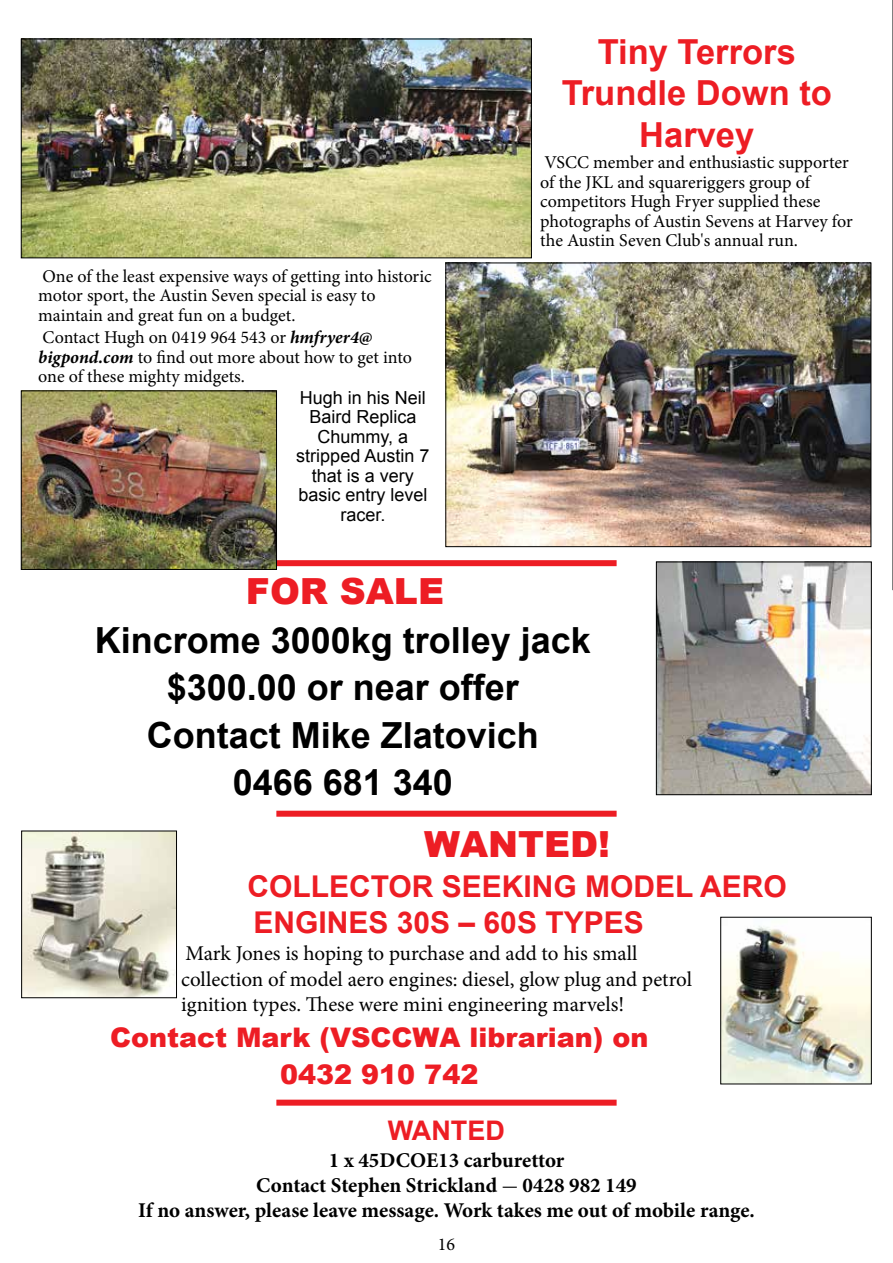
<style>
.page{position:relative;width:893px;height:1263px;background:#fff}
.page>*{position:absolute;margin:0;border:0;box-sizing:border-box;transform-origin:0 0}
.t1{font:700 36px/47.4px "Arial";color:#000;text-align:center}
.t2{font:900 36px "Arial";color:#ed1d24}
.t3{font:700 34.5px/41.4px "Arial";color:#ed1d24;text-align:center}
.t4{font:700 30px/36px "Arial";color:#ed1d24}
.t5{font:900 27px/37.2px "Arial";color:#ed1d24;text-align:center}
.t6{font:700 27px "Arial";color:#ed1d24}
.t7{font:21px/25.2px "Minion Pro";color:#000}
.t8{font:700 21px/25.2px "Minion Pro";color:#000;text-align:center}
.t9{font:18px/19.5px "Minion Pro";letter-spacing:-.005em;color:#000}
.t10{font:18px/19.5px "Arial";color:#000;text-align:center}
.s1{font-weight:700;font-style:italic}
.s2{font-weight:400}
</style>
<div class="page">
<div style="left:276px;top:1100px;width:341px;height:6px;background:#ed1d24"></div>
<img style="left:23px;top:833px;width:152px;height:163px">
<div style="left:21px;top:831px;width:156px;height:167px;border:1px solid #000"></div>
<img style="left:722px;top:925px;width:148px;height:157px">
<div style="left:720px;top:917px;width:152px;height:167px;border:1px solid #000"></div>
<div style="left:276px;top:811px;width:341px;height:6px;background:#ed1d24"></div>
<img style="left:23px;top:41px;width:507px;height:215px">
<div style="left:21px;top:39px;width:511px;height:219px;border:1px solid #000"></div>
<img style="left:447px;top:265px;width:422px;height:280px">
<div style="left:445px;top:263px;width:426px;height:284px;border:1px solid #000"></div>
<img style="left:658px;top:564px;width:212px;height:229px">
<div style="left:656px;top:562px;width:216px;height:233px;border:1px solid #000"></div>
<div style="left:276px;top:560px;width:341px;height:6px;background:#ed1d24"></div>
<svg style="left:892px;top:0;width:1px;height:590px"></svg>
<img style="left:23px;top:392px;width:252px;height:176px">
<div style="left:21px;top:390px;width:256px;height:180px;border:1px solid #000"></div>
<p class="t9" style="left:38px;top:266px;width:395px">One of the least expensive ways of getting into historic motor sport, the Austin Seven special is easy to maintain and great fun on a budget.</p>
<p class="t9" style="left:38px;top:328px;width:375px">Contact Hugh on 0419 964 543 or <span class="s1">hmfryer4@ bigpond.com</span> to find out more about how to get into one of these mighty midgets.</p>
<p class="t10" style="left:296px;top:388px;width:135px">Hugh in his Neil<br>Baird Replica<br>Chummy, a stripped Austin 7 that is a very basic entry level racer.</p>
<h2 class="t3" style="left:562px;top:32px;width:272px">Tiny Terrors<br>Trundle Down to<br>Harvey</h2>
<p class="t9" style="left:540px;top:153px;width:314px">VSCC member and enthusiastic supporter of the JKL and squareriggers group of competitors Hugh Fryer supplied these photographs of Austin Sevens at Harvey for the Austin Seven Club's annual run.</p>
<h1 class="t2" style="left:246px;top:565px;width:199px">FOR SALE</h1>
<h1 class="t1" style="left:95px;top:617px;width:498px">Kincrome 3000kg trolley jack $300.00 or near offer<br>Contact Mike Zlatovich<br>0466 681 340</h1>
<h1 class="t2" style="left:424px;top:818px;width:187px">WANTED!</h1>
<h3 class="t4" style="left:247px;top:869px;width:541px">COLLECTOR SEEKING MODEL AERO<br>ENGINES 30S – 60S TYPES</h3>
<p class="t7" style="left:181px;top:941px;width:512px">Mark Jones is hoping to purchase and add to his small collection of model aero engines: diesel, glow plug and petrol ignition types. These were mini engineering marvels!</p>
<h3 class="t5" style="left:110px;top:1018px;width:540px">Contact Mark (VSCCWA librarian) on<br>0432 910 742</h3>
<h3 class="t6" style="left:388px;top:1112px;width:118px">WANTED</h3>
<p class="t8" style="left:138px;top:1147px;width:618px">1 x 45DCOE13 carburettor<br>Contact Stephen Strickland <span class="s2">-</span> 0428 982 149<br>If no answer, please leave message. Work takes me out of mobile range.</p>
<p class="t9" style="left:438px;top:1235px;width:19px">16</p>
</div>
